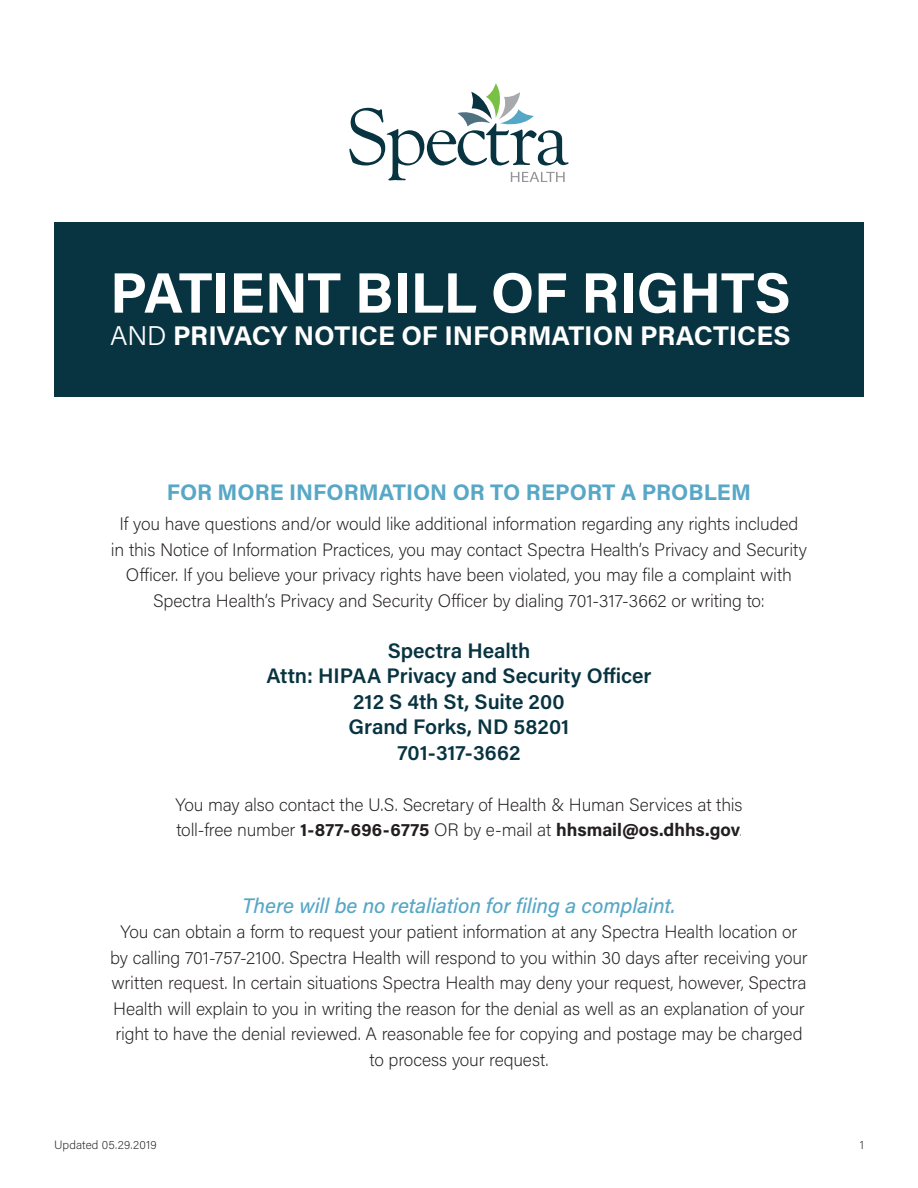
<style>
.page{position:relative;width:918px;height:1188px;background:#fff}
.page>*{position:absolute;margin:0;border:0;box-sizing:border-box;transform-origin:0 0}
.t1{font:700 57px "Acumin Pro";letter-spacing:-.005em;color:#fff}
.t2{font:700 27px "Acumin Pro";color:#fff}
.t3{font:700 22.5px "Acumin Pro";color:#57a7c6}
.t4{font:600 21px/25.5px "Acumin Pro";letter-spacing:-.005em;color:#083441;text-align:center}
.t5{font:italic 500 21px "Acumin Pro";letter-spacing:-.01em;color:#57a7c6}
.t6{font:200 18px/25.5px "Acumin Pro";letter-spacing:-.01em;color:#231f20;text-align:center}
.t7{font:200 12px "Acumin Pro";letter-spacing:.015em;color:#231f20}
.s1{font-weight:300}
.s2{font-weight:700}
.s3{font-weight:100}
</style>
<div class="page">
<div style="left:54px;top:222px;width:810px;height:175px;background:#083441"></div>
<svg style="left:349px;top:83px;width:220px;height:99px"></svg>
<h1 class="t1" style="left:110px;top:253px;width:682px">PATIENT BILL OF RIGHTS</h1>
<h2 class="t2" style="left:110px;top:317px;width:682px"><span class="s1">AND</span> PRIVACY NOTICE OF INFORMATION PRACTICES</h2>
<p class="t3" style="left:167px;top:477px;width:586px">FOR MORE INFORMATION OR TO REPORT A PROBLEM</p>
<p class="t6" style="left:111px;top:511px;width:698px">If you have questions and/or would like additional information regarding any rights included in this Notice of Information Practices, you may contact Spectra Health’s Privacy and Security Officer. If you believe your privacy rights have been violated, you may file a complaint with Spectra Health’s Privacy and Security Officer by dialing 701-317-3662 or writing to:</p>
<p class="t4" style="left:266px;top:637px;width:387px">Spectra Health<br>Attn: HIPAA Privacy and Security Officer<br>212 S 4th St, Suite 200<br>Grand Forks, ND 58201<br>701-317-3662</p>
<p class="t6" style="left:175px;top:791px;width:569px;text-align:left">You may also contact the U.S. Secretary of Health &amp; Human Services at this toll-free number <span class="s2">1-877-696-6775</span> OR by e-mail at <span class="s2">hhsmail@os.dhhs.gov</span><span class="s3">.</span></p>
<p class="t5" style="left:242px;top:891px;width:435px">There will be no retaliation for filing a complaint.</p>
<p class="t6" style="left:110px;top:919px;width:699px">You can obtain a form to request your patient information at any Spectra Health location or by calling 701-757-2100. Spectra Health will respond to you within 30 days after receiving your written request. In certain situations Spectra Health may deny your request, however, Spectra Health will explain to you in writing the reason for the denial as well as an explanation of your right to have the denial reviewed. A reasonable fee for copying and postage may be charged to process your request.</p>
<p class="t7" style="left:54px;top:1136px;width:104px">Updated 05.29.2019</p>
<p class="t7" style="left:860px;top:1136px;width:6px">1</p>
</div>
